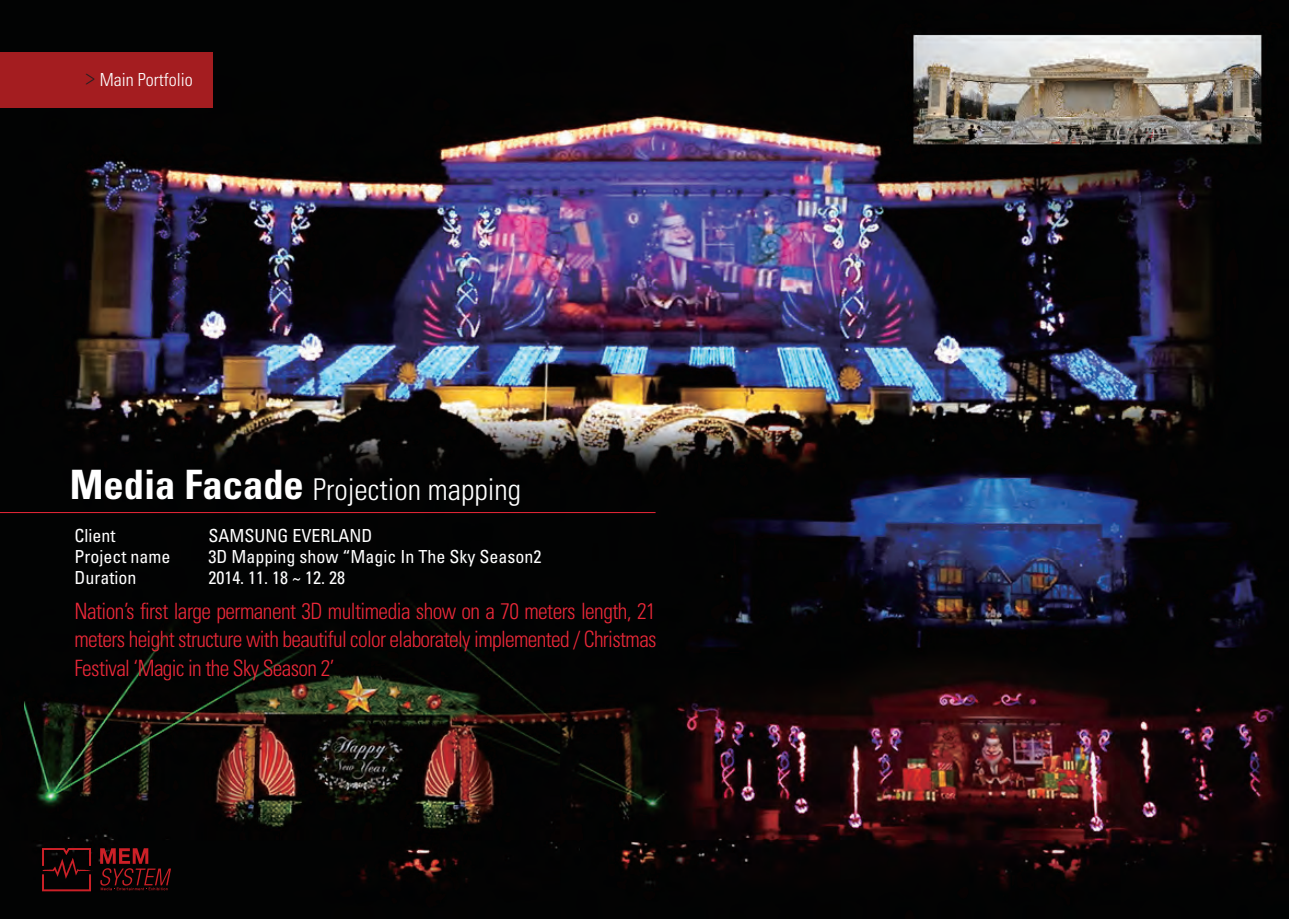
<style>
.page{position:relative;width:1289px;height:919px;background:#fff}
.page>*{position:absolute;margin:0;border:0;box-sizing:border-box;transform-origin:0 0}
.t1{font:300 condensed 30px "Univers LT Std";color:#fff}
.t2{font:300 condensed 22.5px/28.5px "Univers LT Std";letter-spacing:-.03em;color:#ec2839;text-align:justify;scale:.96 1}
.t3{font:condensed 18px/21px "Univers LT Std";color:#fff}
.t4{font:300 condensed 18px "Univers LT Std";color:#fff}
.s1{font-family:"YDVYGO Std 31";font-weight:400;font-stretch:normal;font-size:16.5px;color:#231f20}
.s2{font-weight:700;font-size:40.5px}
</style>
<div class="page">
<img style="left:0;top:0;width:1288px;height:918px">
<div style="left:0;top:52px;width:213px;height:55px;background:#a41d20"></div>
<svg style="left:42px;top:847px;width:51px;height:44px"></svg>
<svg style="left:100px;top:848px;width:71px;height:42px"></svg>
<hr style="left:0;top:512px;width:655px;height:1px;background:#ec2839">
<p class="t4" style="left:85px;top:68px;width:109px"><span class="s1">&gt;</span> Main Portfolio</p>
<h1 class="t1" style="left:70px;top:471px;width:453px"><span class="s2">Media Facade</span> Projection mapping</h1>
<p class="t3" style="left:74px;top:524px;width:97px">Client<br>Project name<br>Duration</p>
<p class="t3" style="left:208px;top:524px;width:334px">SAMSUNG EVERLAND<br>3D Mapping show “Magic In The Sky Season2<br>2014. 11. 18 ~ 12. 28</p>
<p class="t2" style="left:74px;top:596px;width:608px">Nation’s first large permanent 3D multimedia show on a 70 meters length, 21 meters height structure with beautiful color elaborately implemented / Christmas Festival ‘Magic in the Sky Season 2’</p>
</div>
